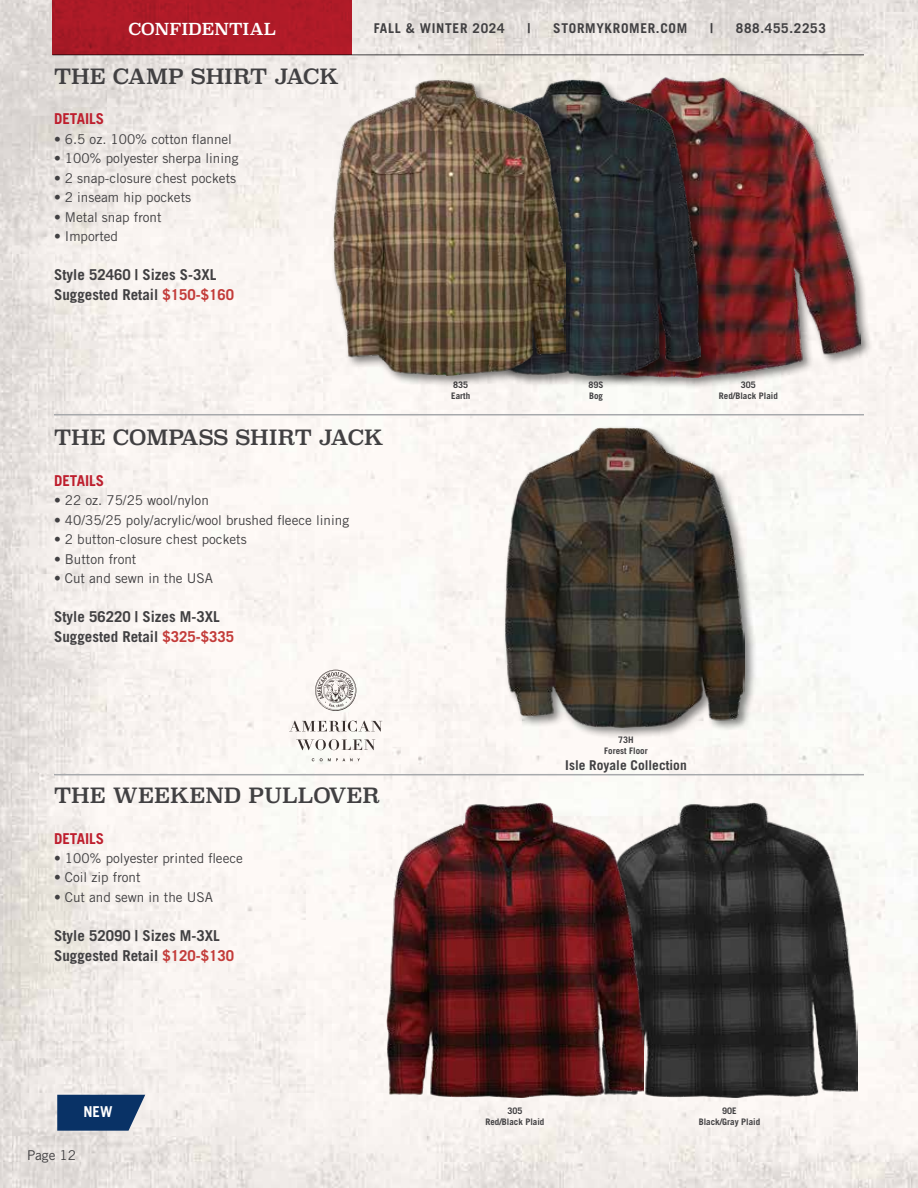
<style>
.page{position:relative;width:918px;height:1188px;background:#fff}
.page>*{position:absolute;margin:0;border:0;box-sizing:border-box;transform-origin:0 0}
.t1{font:21px "Superclarendon Rg";color:#414042}
.t2{font:16.5px "Superclarendon Rg";color:#fff}
.t3{font:700 15px/19.5px "Trade Gothic LT Std";color:#414042}
.t4{font:700 15px "Trade Gothic LT Std";color:#be1e2d}
.t5{font:700 15px "Trade Gothic LT Std";color:#fff}
.t6{font:13.5px "Trade Gothic LT Std";color:#414042}
.t7{font:700 13.5px "Trade Gothic LT Std";letter-spacing:.05em;color:#414042}
.t8{font:700 13.5px "Trade Gothic LT Std";color:#414042}
.t9{font:700 9px/10.8px "Trade Gothic LT Std";color:#414042;text-align:center}
.s1{color:#c33b39}
</style>
<div class="page">
<img style="left:0;top:0;width:918px;height:1188px">
<hr style="left:52px;top:54px;width:812px;height:1px;background:#414042">
<div style="left:52px;top:0;width:300px;height:55px;background:#af1b28"></div>
<hr style="left:54px;top:414px;width:810px;height:1px;background:#a7a9ac">
<hr style="left:54px;top:774px;width:810px;height:1px;background:#a7a9ac">
<div style="left:523px;top:74px;width:350px;height:316px;background:#000;opacity:.5"></div>
<img style="left:712px;top:77px;width:148px;height:300px">
<div style="left:461px;top:77px;width:251px;height:311px;background:#000;opacity:.5"></div>
<img style="left:577px;top:80px;width:124px;height:296px">
<div style="left:331px;top:77px;width:246px;height:311px;background:#000;opacity:.5"></div>
<img style="left:334px;top:80px;width:232px;height:296px">
<div style="left:502px;top:425px;width:255px;height:315px;background:#000;opacity:.5"></div>
<img style="left:505px;top:428px;width:240px;height:300px">
<img style="left:643px;top:802px;width:215px;height:296px">
<img style="left:387px;top:802px;width:256px;height:296px">
<svg style="left:57px;top:1095px;width:88px;height:36px;background:#214573"></svg>
<svg style="left:315px;top:670px;width:41px;height:42px"></svg>
<svg style="left:296px;top:739px;width:79px;height:11px"></svg>
<svg style="left:289px;top:721px;width:93px;height:11px"></svg>
<svg style="left:312px;top:758px;width:48px;height:3px"></svg>
<p class="t2" style="left:128px;top:19px;width:149px">CONFIDENTIAL</p>
<h1 class="t1" style="left:54px;top:64px;width:286px">THE CAMP SHIRT JACK</h1>
<p class="t4" style="left:54px;top:110px;width:52px">DETAILS</p>
<p class="t6" style="left:54px;top:131px;width:180px">• 6.5 oz. 100% cotton flannel</p>
<p class="t6" style="left:54px;top:150px;width:186px">• 100% polyester sherpa lining</p>
<p class="t6" style="left:54px;top:170px;width:184px">• 2 snap-closure chest pockets</p>
<p class="t6" style="left:54px;top:189px;width:139px">• 2 inseam hip pockets</p>
<p class="t6" style="left:54px;top:209px;width:109px">• Metal snap front</p>
<p class="t6" style="left:54px;top:228px;width:66px">• Imported</p>
<p class="t3" style="left:54px;top:265px;width:182px">Style 52460 | Sizes S-3XL<br>Suggested Retail <span class="s1">$150-$160</span></p>
<p class="t7" style="left:374px;top:20px;width:133px">FALL &amp; WINTER 2024</p>
<p class="t7" style="left:527px;top:20px;width:4px">|</p>
<p class="t7" style="left:553px;top:20px;width:135px">STORMYKROMER.COM</p>
<p class="t7" style="left:710px;top:20px;width:4px">|</p>
<p class="t7" style="left:736px;top:20px;width:91px">888.455.2253</p>
<p class="t9" style="left:451px;top:380px;width:20px;text-align:left">835<br>Earth</p>
<p class="t9" style="left:589px;top:380px;width:17px;text-align:left">89S<br>Bog</p>
<p class="t9" style="left:719px;top:380px;width:61px">305<br>Red/Black Plaid</p>
<h1 class="t1" style="left:54px;top:425px;width:331px">THE COMPASS SHIRT JACK</h1>
<p class="t4" style="left:54px;top:471px;width:52px">DETAILS</p>
<p class="t6" style="left:54px;top:492px;width:156px">• 22 oz. 75/25 wool/nylon</p>
<p class="t6" style="left:54px;top:512px;width:297px">• 40/35/25 poly/acrylic/wool brushed fleece lining</p>
<p class="t6" style="left:54px;top:531px;width:194px">• 2 button-closure chest pockets</p>
<p class="t6" style="left:54px;top:551px;width:84px">• Button front</p>
<p class="t6" style="left:54px;top:570px;width:160px">• Cut and sewn in the USA</p>
<p class="t3" style="left:54px;top:607px;width:182px">Style 56220 | Sizes M-3XL<br>Suggested Retail <span class="s1">$325-$335</span></p>
<h1 class="t1" style="left:54px;top:783px;width:328px">THE WEEKEND PULLOVER</h1>
<p class="t4" style="left:54px;top:829px;width:52px">DETAILS</p>
<p class="t6" style="left:54px;top:850px;width:190px">• 100% polyester printed fleece</p>
<p class="t6" style="left:54px;top:870px;width:88px">• Coil zip front</p>
<p class="t6" style="left:54px;top:889px;width:160px">• Cut and sewn in the USA</p>
<p class="t3" style="left:54px;top:926px;width:182px">Style 52090 | Sizes M-3XL<br>Suggested Retail <span class="s1">$120-$130</span></p>
<p class="t9" style="left:604px;top:734px;width:45px">73H<br>Forest Floor</p>
<p class="t8" style="left:565px;top:757px;width:123px">Isle Royale Collection</p>
<p class="t6" style="left:27px;top:1147px;width:51px">Page 12</p>
<p class="t5" style="left:83px;top:1102px;width:31px">NEW</p>
<p class="t9" style="left:485px;top:1105px;width:61px">305<br>Red/Black Plaid</p>
<p class="t9" style="left:699px;top:1105px;width:63px">90E<br>Black/Gray Plaid</p>
</div>
